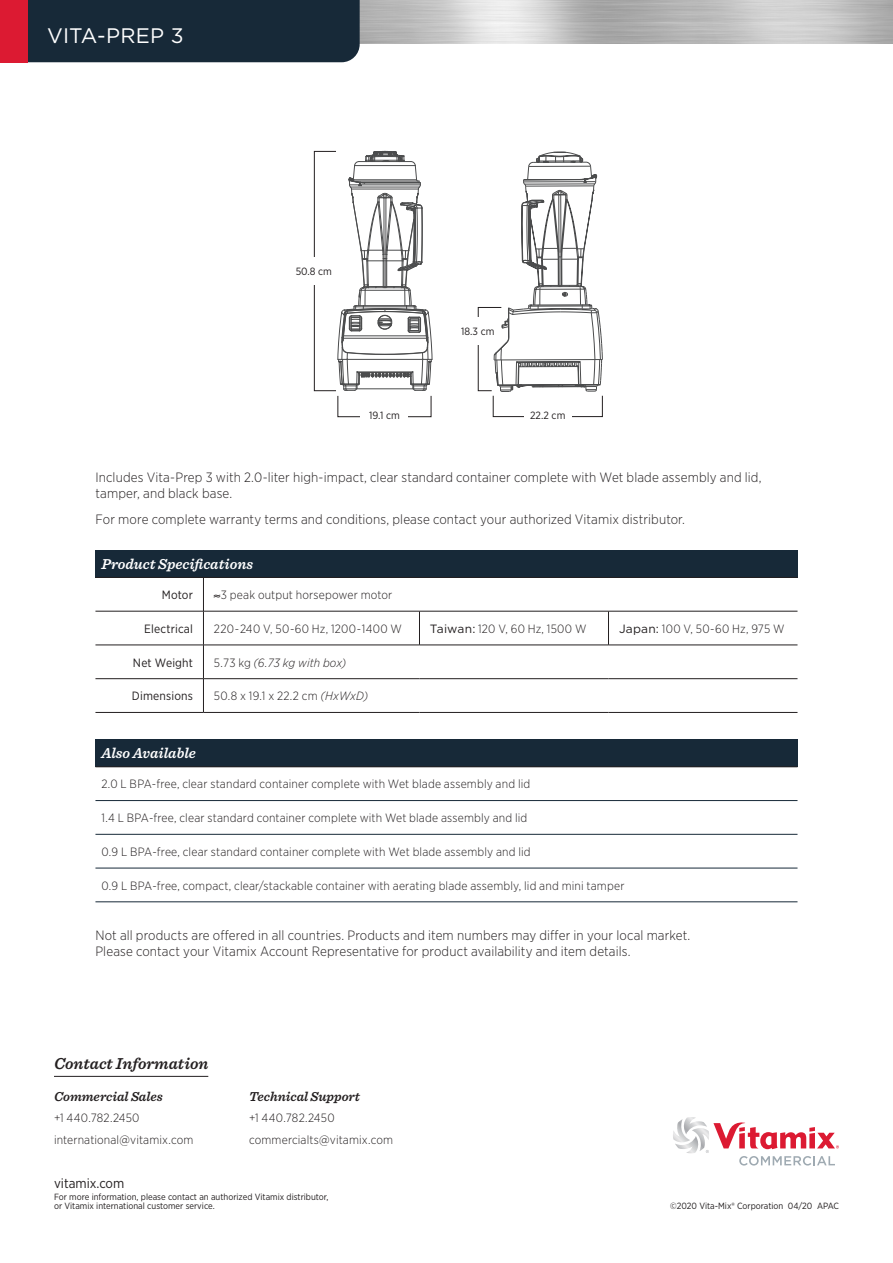
<style>
.page{position:relative;width:893px;height:1263px;background:#fff}
.page>*{position:absolute;margin:0;border:0;box-sizing:border-box;transform-origin:0 0}
.Machine_Name{font:21px "Gotham";letter-spacing:.005em;color:#fff}
.t1{font:italic 600 16.5px "Sentinel";color:#231f20}
.Table_Header{font:italic 600 15px "Sentinel";color:#fff}
.Back_Page_Text{font:300 13.5px/16.5px "Gotham Narrow";letter-spacing:.01em;color:#231f20}
.t2{font:italic 600 13.5px "Sentinel";color:#231f20}
.t3{font:13.5px "Gotham Narrow";color:#231f20}
.Table_Text{font:300 12px "Gotham Narrow";letter-spacing:.015em;color:#231f20}
.Contact_Info_Text{font:300 12px "Gotham Narrow";letter-spacing:.01em;color:#231f20}
.Table_Sub_Header{font:12px "Gotham Narrow";letter-spacing:.015em;color:#231f20}
.Table_Text-2{font:italic 300 12px "Gotham Narrow";color:#231f20}
.Measurements{font:10.5px "Gotham Narrow";color:#231f20}
.t4{font:9px/9px "Gotham Narrow";color:#231f20}
.s1{font-family:"Gotham";font-weight:400}
.s2{font-style:normal}
.s3{font-style:italic}
</style>
<div class="page">
<div style="left:27px;top:0;width:333px;height:62px;background:#172938"></div>
<div style="left:0;top:0;width:27px;height:62px;background:#dc1a32"></div>
<svg style="left:673px;top:1117px;width:166px;height:48px"></svg>
<div style="left:95px;top:740px;width:702px;height:27px;background:#172938"></div>
<hr style="left:95px;top:766px;width:702px;height:1px;background:#231f20">
<hr style="left:95px;top:800px;width:702px;height:1px;background:#172938">
<hr style="left:95px;top:834px;width:702px;height:1px;background:#172938">
<hr style="left:95px;top:868px;width:702px;height:1px;background:#172938">
<hr style="left:95px;top:901px;width:702px;height:1px;background:#172938">
<hr style="left:54px;top:1076px;width:154px;height:1px;background:#231f20">
<div style="left:95px;top:550px;width:702px;height:27px;background:#172938"></div>
<hr style="left:95px;top:611px;width:108px;height:1px;background:#231f20">
<hr style="left:95px;top:645px;width:108px;height:1px;background:#231f20">
<hr style="left:95px;top:678px;width:108px;height:1px;background:#231f20">
<hr style="left:95px;top:712px;width:108px;height:1px;background:#231f20">
<hr style="left:95px;top:577px;width:108px;height:1px;background:#231f20">
<hr style="left:203px;top:577px;width:216px;height:1px;background:#231f20">
<hr style="left:203px;top:578px;width:1px;height:33px;background:#231f20">
<hr style="left:419px;top:577px;width:189px;height:1px;background:#231f20">
<hr style="left:608px;top:577px;width:189px;height:1px;background:#231f20">
<hr style="left:203px;top:611px;width:216px;height:1px;background:#231f20">
<hr style="left:203px;top:611px;width:1px;height:34px;background:#231f20">
<hr style="left:608px;top:611px;width:189px;height:1px;background:#231f20">
<hr style="left:203px;top:645px;width:216px;height:1px;background:#231f20">
<hr style="left:203px;top:645px;width:1px;height:33px;background:#231f20">
<hr style="left:608px;top:645px;width:189px;height:1px;background:#231f20">
<hr style="left:203px;top:678px;width:216px;height:1px;background:#231f20">
<hr style="left:203px;top:679px;width:1px;height:33px;background:#231f20">
<hr style="left:419px;top:678px;width:189px;height:1px;background:#231f20">
<hr style="left:608px;top:678px;width:189px;height:1px;background:#231f20">
<hr style="left:203px;top:712px;width:216px;height:1px;background:#231f20">
<hr style="left:419px;top:712px;width:189px;height:1px;background:#231f20">
<hr style="left:608px;top:712px;width:189px;height:1px;background:#231f20">
<hr style="left:419px;top:611px;width:189px;height:1px;background:#231f20">
<hr style="left:419px;top:611px;width:1px;height:34px;background:#231f20">
<hr style="left:608px;top:611px;width:1px;height:34px;background:#231f20">
<hr style="left:419px;top:645px;width:189px;height:1px;background:#231f20">
<svg style="left:337px;top:151px;width:96px;height:240px"></svg>
<div style="left:314px;top:151px;width:22px;height:240px;border:1px solid #231f20"></div>
<div style="left:290px;top:257px;width:47px;height:27px;background:#fff"></div>
<svg style="left:477px;top:151px;width:126px;height:241px"></svg>
<div style="left:458px;top:318px;width:40px;height:27px;background:#fff"></div>
<div style="left:493px;top:395px;width:110px;height:22px;border:1px solid #231f20"></div>
<div style="left:524px;top:404px;width:47px;height:27px;background:#fff"></div>
<p class="Machine_Name" style="left:47px;top:22px;width:138px">VITA-PREP 3</p>
<p class="Measurements" style="left:296px;top:265px;width:38px">50.8 cm</p>
<p class="Measurements" style="left:369px;top:409px;width:32px">19.1 cm</p>
<p class="Measurements" style="left:461px;top:325px;width:35px">18.3 cm</p>
<p class="Measurements" style="left:530px;top:409px;width:37px">22.2 cm</p>
<p class="Back_Page_Text" style="left:95px;top:468px;width:668px">Includes Vita-Prep 3 with 2.0-liter high-impact, clear standard container complete with Wet blade assembly and lid, tamper, and black base.</p>
<p class="Back_Page_Text" style="left:95px;top:510px;width:591px">For more complete warranty terms and conditions, please contact your authorized Vitamix distributor.</p>
<p class="Table_Header" style="left:101px;top:552px;width:153px">Product Specifications</p>
<p class="Table_Sub_Header" style="left:162px;top:587px;width:33px">Motor</p>
<p class="Table_Text" style="left:214px;top:587px;width:180px">≈3 peak output horsepower motor</p>
<p class="Table_Sub_Header" style="left:144px;top:621px;width:50px">Electrical</p>
<p class="Table_Text" style="left:214px;top:621px;width:190px">220 - 240 V, 50-60 Hz, 1200 - 1400 W</p>
<p class="Table_Text" style="left:430px;top:621px;width:158px"><span class="s1">Taiwan:</span> 120 V, 60 Hz, 1500 W</p>
<p class="Table_Text" style="left:619px;top:621px;width:167px"><span class="s1">Japan:</span> 100 V, 50-60 Hz, 975 W</p>
<p class="Table_Sub_Header" style="left:133px;top:655px;width:62px">Net Weight</p>
<p class="Table_Text-2" style="left:214px;top:655px;width:134px"><span class="s2">5.73 kg</span> (6.73 kg with box)</p>
<p class="Table_Sub_Header" style="left:132px;top:689px;width:63px">Dimensions</p>
<p class="Table_Text" style="left:214px;top:689px;width:156px">50.8 x 19.1 x 22.2 cm <span class="s3">(HxWxD)</span></p>
<p class="Table_Header" style="left:101px;top:741px;width:96px">Also Available</p>
<p class="Table_Text" style="left:101px;top:777px;width:430px">2.0 L BPA-free, clear standard container complete with Wet blade assembly and lid</p>
<p class="Table_Text" style="left:101px;top:811px;width:427px">1.4 L BPA-free, clear standard container complete with Wet blade assembly and lid</p>
<p class="Table_Text" style="left:101px;top:844px;width:431px">0.9 L BPA-free, clear standard container complete with Wet blade assembly and lid</p>
<p class="Table_Text" style="left:101px;top:878px;width:524px">0.9 L BPA-free, compact, clear/stackable container with aerating blade assembly, lid and mini tamper</p>
<p class="Back_Page_Text" style="left:95px;top:926px;width:596px">Not all products are offered in all countries. Products and item numbers may differ in your local market.<br>Please contact your Vitamix Account Representative for product availability and item details.</p>
<p class="t1" style="left:54px;top:1051px;width:156px">Contact Information</p>
<p class="t2" style="left:54px;top:1086px;width:110px">Commercial Sales</p>
<p class="t2" style="left:249px;top:1086px;width:113px">Technical Support</p>
<p class="Contact_Info_Text" style="left:54px;top:1110px;width:87px">+1 440.782.2450</p>
<p class="Contact_Info_Text" style="left:249px;top:1110px;width:87px">+1 440.782.2450</p>
<p class="Contact_Info_Text" style="left:54px;top:1132px;width:141px">international@vitamix.com</p>
<p class="Contact_Info_Text" style="left:249px;top:1132px;width:146px">commercialts@vitamix.com</p>
<p class="t3" style="left:54px;top:1174px;width:72px">vitamix.com</p>
<p class="t4" style="left:54px;top:1192px;width:276px">For more information, please contact an authorized Vitamix distributor, or Vitamix international customer service.</p>
<p class="t4" style="left:670px;top:1201px;width:170px">©2020 Vita-Mix® Corporation 04/20 APAC</p>
</div>
